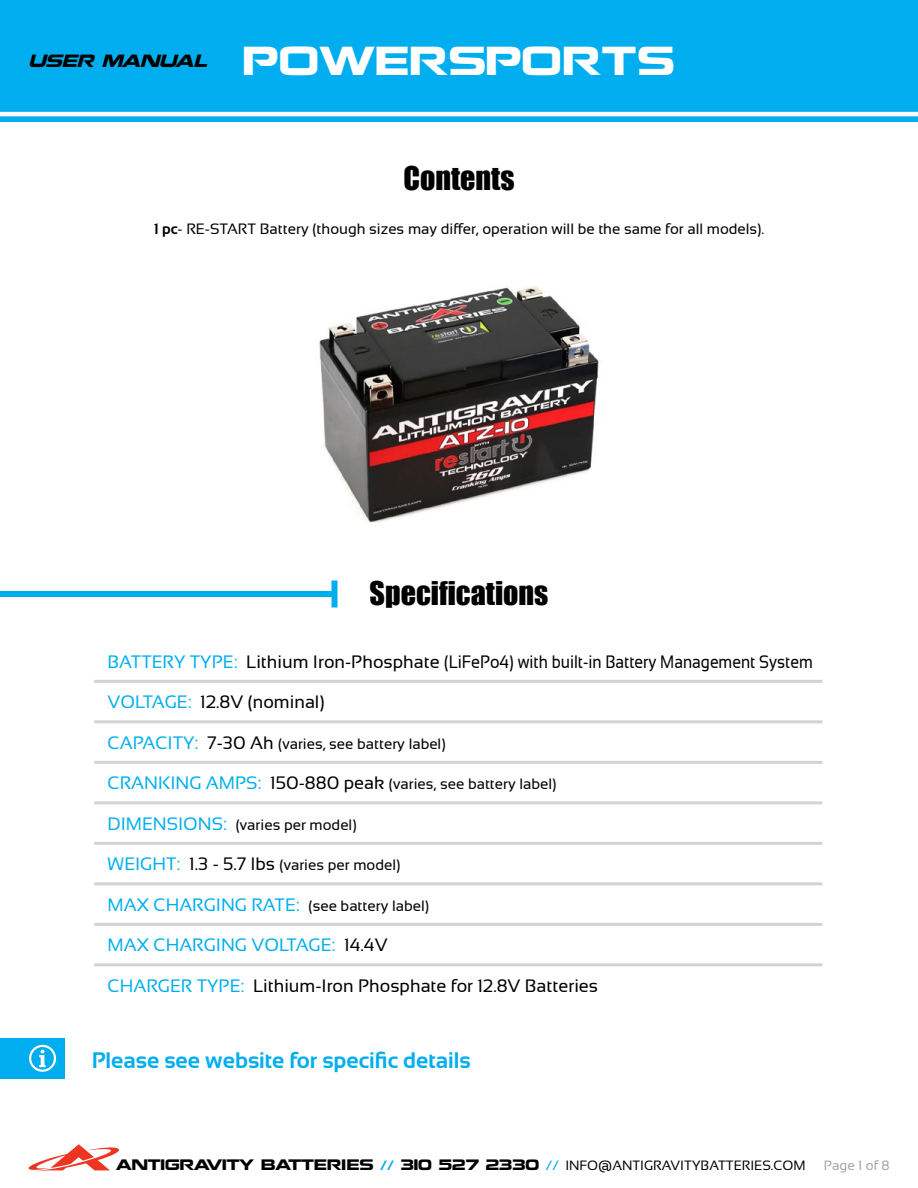
<style>
.page{position:relative;width:918px;height:1188px;background:#fff}
.page>*{position:absolute;margin:0;border:0;box-sizing:border-box;transform-origin:0 0}
.t1{font:36px "Nokia Kokia";color:#fff}
.t2{font:30px "Impact";color:#000}
.t3{font:700 22.5px "Sansation";color:#00aeef}
.t4{font:18px "Sansation";color:#000}
.t5{font:18px "Sansation";color:#00aeef}
.t6{font:italic 15.75px "Nokia Kokia";color:#000}
.t7{font:15px "Sansation";color:#000}
.t8{font:13.5px "Nokia Kokia";letter-spacing:-.01em;color:#000}
.t9{font:13.5px "Sansation";color:#a3a5a8}
.s1{font-weight:700}
.s2{color:#00aeef}
.s3{color:#000}
.s4{font-size:18px;color:#00aeef}
.s5{font-size:18px}
.s6{font-style:inherit}
.s7{font-family:"Sansation";font-weight:700;color:#00aeef}
.s8{font-family:"Sansation";color:#00aeef}
.s9{font-family:"Sansation"}
</style>
<div class="page">
<div style="left:0;top:0;width:918px;height:122px;background:#00aeef"></div>
<hr style="left:0;top:112px;width:918px;height:4px;background:#fff">
<svg style="left:28px;top:1144px;width:91px;height:27px"></svg>
<div style="left:0;top:591px;width:334px;height:6px;background:#00aeef"></div>
<div style="left:332px;top:580px;width:6px;height:27px;background:#00aeef"></div>
<hr style="left:94px;top:680px;width:728px;height:3px;background:#d1d3d4">
<hr style="left:94px;top:720px;width:728px;height:3px;background:#d1d3d4">
<hr style="left:94px;top:761px;width:728px;height:3px;background:#d1d3d4">
<hr style="left:94px;top:801px;width:728px;height:3px;background:#d1d3d4">
<hr style="left:94px;top:842px;width:728px;height:3px;background:#d1d3d4">
<hr style="left:94px;top:882px;width:728px;height:3px;background:#d1d3d4">
<hr style="left:94px;top:923px;width:728px;height:3px;background:#d1d3d4">
<hr style="left:94px;top:963px;width:728px;height:3px;background:#d1d3d4">
<img style="left:319px;top:286px;width:280px;height:237px">
<div style="left:0;top:1038px;width:64px;height:40px;background:#00aeef"></div>
<svg style="left:29px;top:1045px;width:27px;height:27px"></svg>
<p class="t6" style="left:28px;top:51px;width:185px">USER MANUAL</p>
<h1 class="t1" style="left:243px;top:39px;width:433px">POWERSPORTS</h1>
<h2 class="t2" style="left:403px;top:155px;width:113px">CONTENTS</h2>
<p class="t7" style="left:154px;top:220px;width:612px"><span class="s1">1 pc</span>- RE-START Battery (though sizes may differ, operation will be the same for all models).</p>
<h2 class="t2" style="left:370px;top:570px;width:180px">SPECIFICATIONS</h2>
<p class="t4" style="left:108px;top:651px;width:707px"><span class="s2">BATTERY TYPE:</span> Lithium Iron-Phosphate (LiFePo4) with built-in Battery Management System</p>
<p class="t5" style="left:108px;top:692px;width:218px">VOLTAGE: <span class="s3">12.8V (</span><span class="s3">nominal</span><span class="s3">)</span></p>
<p class="t7" style="left:108px;top:735px;width:340px"><span class="s4">CAPACITY:</span> <span class="s5">7-30</span> <span class="s5">Ah</span> <span class="s6">(</span>varies, see battery label)</p>
<p class="t7" style="left:108px;top:776px;width:450px"><span class="s4">CRANKING AMPS:</span> <span class="s5">150-880 peak</span> (varies, see battery label)</p>
<p class="t7" style="left:108px;top:816px;width:250px"><span class="s4">DIMENSIONS:</span> (varies per model)</p>
<p class="t7" style="left:108px;top:857px;width:294px"><span class="s4">WEIGHT</span><span class="s4">:</span> <span class="s5">1.3 - 5.7 lbs</span> (varies per model)</p>
<p class="t7" style="left:108px;top:897px;width:323px"><span class="s4">MAX CHARGING RATE:</span> (see battery label)</p>
<p class="t5" style="left:108px;top:935px;width:282px">MAX CHARGING VOLTAGE: <span class="s3">14.4V</span></p>
<p class="t4" style="left:108px;top:975px;width:492px"><span class="s2">CHARGER TYPE:</span> Lithium-Iron Phosphate for 12.8V Batteries</p>
<h3 class="t3" style="left:92px;top:1048px;width:380px">Please see website for specific details</h3>
<p class="t8" style="left:116px;top:1156px;width:691px">ANTIGRAVITY BATTERIES <span class="s7">//</span> 310 527 2330 <span class="s8">//</span> <span class="s9">INFO@ANTIGRAVITYBATTERIES.COM</span></p>
<p class="t9" style="left:824px;top:1158px;width:67px">Page 1 of 8</p>
</div>
